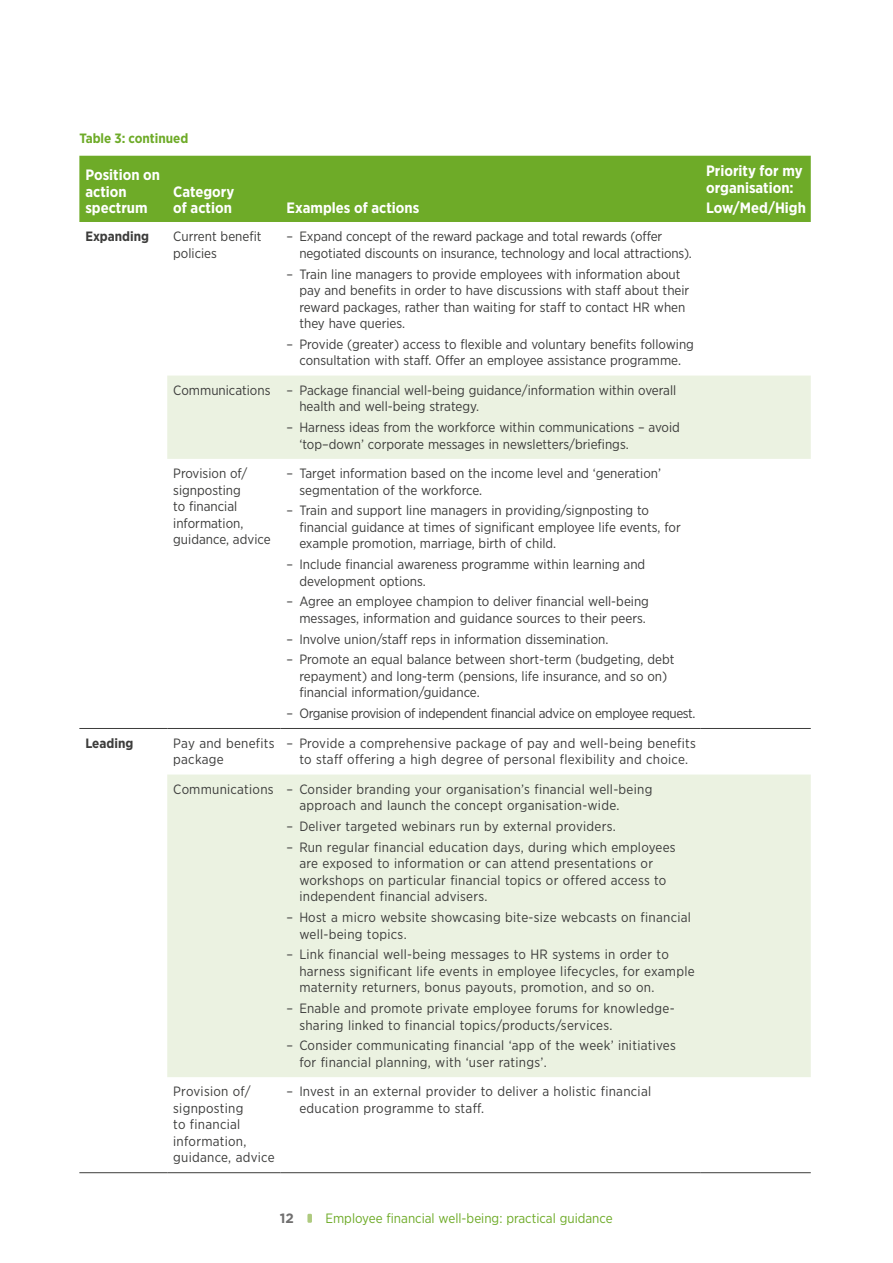
<style>
.page{position:relative;width:893px;height:1263px;background:#fff}
.page>*{position:absolute;margin:0;border:0;box-sizing:border-box;transform-origin:0 0}
.B_bullets_last{font:700 15px/16.5px "Gotham Narrow";color:#fff}
.B_bullets_last-2{font:13.5px/16.5px "Gotham Narrow";color:#3c3c3b}
.B_bullets_last-3{font:13.5px/16.5px "Gotham Narrow";letter-spacing:.02em;color:#3c3c3b}
.B_bullets_last-4{font:13.5px "Gotham Narrow";letter-spacing:-.03em;color:#3c3c3b}
.t1{font:13.5px "Gotham Narrow";color:#6eab28}
.figure_titles{font:700 13.5px "Gotham Narrow";color:#6eab28}
.B_bullets_last-5{font:700 13.5px "Gotham Narrow";color:#3c3c3b}
.t2{font:700 13.5px "Gotham";color:#706f6f}
</style>
<div class="page">
<div style="left:307px;top:1214px;width:5px;height:9px;background:#aeca7f"></div>
<div style="left:79px;top:156px;width:732px;height:66px;background:#6eab28"></div>
<svg style="left:167px;top:376px;width:644px;height:701px;fill:#ebf2e1"></svg>
<hr style="left:700px;top:728px;width:111px;height:1px;background:#3c3c3b">
<hr style="left:700px;top:1172px;width:111px;height:1px;background:#3c3c3b">
<hr style="left:79px;top:728px;width:88px;height:1px;background:#3c3c3b">
<hr style="left:167px;top:728px;width:114px;height:1px;background:#3c3c3b">
<hr style="left:281px;top:728px;width:419px;height:1px;background:#3c3c3b">
<hr style="left:79px;top:1172px;width:88px;height:1px;background:#3c3c3b">
<hr style="left:167px;top:1172px;width:114px;height:1px;background:#3c3c3b">
<hr style="left:281px;top:1172px;width:419px;height:1px;background:#3c3c3b">
<p class="figure_titles" style="left:79px;top:130px;width:111px">Table 3: continued</p>
<p class="B_bullets_last" style="left:85px;top:167px;width:76px">Position on action spectrum</p>
<p class="B_bullets_last" style="left:173px;top:183px;width:63px">Category of action</p>
<p class="B_bullets_last" style="left:287px;top:200px;width:134px">Examples of actions</p>
<p class="B_bullets_last-5" style="left:85px;top:228px;width:65px">Expanding</p>
<p class="B_bullets_last-2" style="left:173px;top:228px;width:90px">Current benefit policies</p>
<p class="B_bullets_last-2" style="left:299px;top:228px;width:394px;text-indent:-13px">– Expand concept of the reward package and total rewards (offer negotiated discounts on insurance, technology and local attractions).</p>
<p class="B_bullets_last-2" style="left:299px;top:265px;width:391px;text-indent:-13px">– Train line managers to provide employees with information about pay and benefits in order to have discussions with staff about their reward packages, rather than waiting for staff to contact HR when they have queries.</p>
<p class="B_bullets_last-2" style="left:287px;top:335px;width:409px;text-align:center">– Provide (greater) access to flexible and voluntary benefits following consultation with staff. Offer an employee assistance programme.</p>
<p class="B_bullets_last-2" style="left:173px;top:382px;width:99px">Communications</p>
<p class="B_bullets_last-2" style="left:299px;top:382px;width:378px;text-indent:-13px">– Package financial well-being guidance/information within overall health and well-being strategy.</p>
<p class="B_bullets_last-2" style="left:299px;top:419px;width:382px;text-indent:-13px">– Harness ideas from the workforce within communications – avoid ‘top–down’ corporate messages in newsletters/briefings.</p>
<p class="B_bullets_last-2" style="left:173px;top:465px;width:99px">Provision of/ signposting<br>to financial information, guidance, advice</p>
<p class="B_bullets_last-2" style="left:299px;top:465px;width:363px;text-indent:-13px">– Target information based on the income level and ‘generation’ segmentation of the workforce.</p>
<p class="B_bullets_last-2" style="left:299px;top:502px;width:383px;text-indent:-13px">– Train and support line managers in providing/signposting to financial guidance at times of significant employee life events, for example promotion, marriage, birth of child.</p>
<p class="B_bullets_last-2" style="left:299px;top:556px;width:347px;text-indent:-13px">– Include financial awareness programme within learning and development options.</p>
<p class="B_bullets_last-2" style="left:287px;top:593px;width:364px;text-align:right">– Agree an employee champion to deliver financial well-being messages, information and guidance sources to their peers.</p>
<p class="B_bullets_last-2" style="left:287px;top:630px;width:323px">– Involve union/staff reps in information dissemination.</p>
<p class="B_bullets_last-2" style="left:299px;top:651px;width:377px;text-indent:-13px">– Promote an equal balance between short-term (budgeting, debt repayment) and long-term (pensions, life insurance, and so on) financial information/guidance.</p>
<p class="B_bullets_last-4" style="left:287px;top:705px;width:410px">– Organise provision of independent financial advice on employee request.</p>
<p class="B_bullets_last-5" style="left:85px;top:734px;width:49px">Leading</p>
<p class="B_bullets_last-3" style="left:173px;top:734px;width:103px">Pay and benefits package</p>
<p class="B_bullets_last-3" style="left:287px;top:734px;width:411px;text-align:center">– Provide a comprehensive package of pay and well-being benefits to staff offering a high degree of personal flexibility and choice.</p>
<p class="B_bullets_last-3" style="left:173px;top:780px;width:102px">Communications</p>
<p class="B_bullets_last-3" style="left:299px;top:780px;width:354px;text-indent:-13px">– Consider branding your organisation’s financial well-being approach and launch the concept organisation-wide.</p>
<p class="B_bullets_last-3" style="left:287px;top:818px;width:331px">– Deliver targeted webinars run by external providers.</p>
<p class="B_bullets_last-3" style="left:299px;top:838px;width:378px;text-indent:-13px">– Run regular financial education days, during which employees are exposed to information or can attend presentations or workshops on particular financial topics or offered access to independent financial advisers.</p>
<p class="B_bullets_last-3" style="left:299px;top:909px;width:393px;text-indent:-13px">– Host a micro website showcasing bite-size webcasts on financial well-being topics.</p>
<p class="B_bullets_last-3" style="left:299px;top:946px;width:397px;text-indent:-13px">– Link financial well-being messages to HR systems in order to harness significant life events in employee lifecycles, for example maternity returners, bonus payouts, promotion, and so on.</p>
<p class="B_bullets_last-3" style="left:299px;top:1000px;width:377px;text-indent:-13px">– Enable and promote private employee forums for knowledge&shy;sharing linked to financial topics/products/services.</p>
<p class="B_bullets_last-3" style="left:299px;top:1037px;width:378px;text-indent:-13px">– Consider communicating financial ‘app of the week’ initiatives for financial planning, with ‘user ratings’.</p>
<p class="B_bullets_last-3" style="left:173px;top:1083px;width:103px">Provision of/ signposting<br>to financial information, guidance, advice</p>
<p class="B_bullets_last-3" style="left:299px;top:1083px;width:353px;text-indent:-13px">– Invest in an external provider to deliver a holistic financial education programme to staff.</p>
<p class="B_bullets_last" style="left:706px;top:163px;width:98px">Priority for my organisation:</p>
<p class="B_bullets_last" style="left:706px;top:200px;width:101px">Low/Med/High</p>
<p class="t2" style="left:280px;top:1209px;width:16px">12</p>
<p class="t1" style="left:325px;top:1209px;width:289px">Employee financial well-being: practical guidance</p>
</div>
